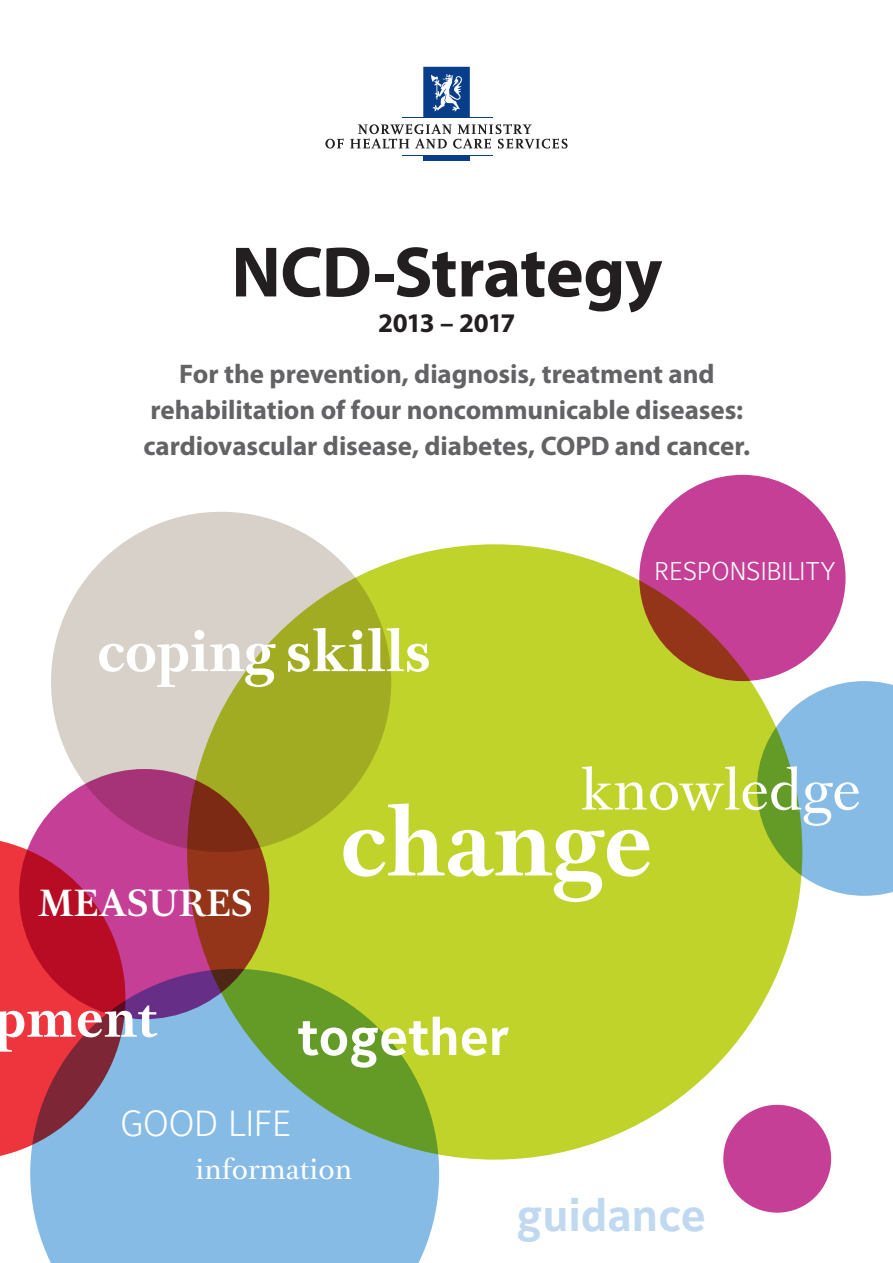
<style>
.page{position:relative;width:893px;height:1263px;background:#fff}
.page>*{position:absolute;margin:0;border:0;box-sizing:border-box;transform-origin:0 0}
.t1{font:700 90px "Romain BP Text";color:#fff}
.t2{font:700 72px "Myriad Pro";letter-spacing:-.01em;color:#231f20}
.t3{font:700 54px "Romain BP Text";color:#fff}
.t4{font:54px "Romain BP Text";color:#fff}
.t5{font:700 53.1px "Maurea";color:#fff}
.t6{font:700 51px "Romain BP Text";color:#fff}
.t7{font:700 46.05px "Maurea";color:#c0d9f1}
.t8{font:300 36px "Maurea";color:#fff}
.t9{font:700 34.05px "Romain BP Text";color:#fff}
.t10{font:700 27px/36px "Myriad Pro";letter-spacing:-.005em;color:#636366;text-align:center}
.t11{font:27px "Romain BP Text";color:#fff}
.t12{font:700 27px "Myriad Pro";letter-spacing:-.045em;color:#231f20}
.t13{font:300 25.5px "Maurea";color:#fff}
</style>
<div class="page">
<div style="left:19px;top:769px;width:250px;height:250px;background:#c53f97;border-radius:50%"></div>
<div style="left:639px;top:475px;width:206px;height:206px;background:#c53f97;border-radius:50%"></div>
<div style="left:51px;top:512px;width:340px;height:340px;background:#d7d1ca;border-radius:50%"></div>
<svg style="left:0;top:837px;width:123px;height:319px"></svg>
<svg style="left:187px;top:544px;width:615px;height:615px;background:#b9c428"></svg>
<svg style="left:30px;top:969px;width:409px;height:294px;background:#8aa3a2"></svg>
<svg style="left:757px;top:681px;width:136px;height:215px;background:#8fbdba"></svg>
<div style="left:723px;top:1105px;width:108px;height:108px;background:#c53f97;border-radius:50%"></div>
<hr style="left:402px;top:155px;width:90px;height:1px;background:#083e89">
<div style="left:423px;top:155px;width:47px;height:6px;background:#083e89"></div>
<hr style="left:402px;top:117px;width:90px;height:1px;background:#083e89">
<div style="left:423px;top:67px;width:47px;height:51px;background:#083e89"></div>
<svg style="left:431px;top:74px;width:31px;height:38px"></svg>
<svg style="left:325px;top:138px;width:19px;height:11px"></svg>
<svg style="left:350px;top:124px;width:217px;height:25px"></svg>
<h2 class="t2" style="left:231px;top:232px;width:433px">NCD-Strategy</h2>
<p class="t12" style="left:378px;top:308px;width:139px">2013 – 2017</p>
<p class="t10" style="left:143px;top:357px;width:608px">For the prevention, diagnosis, treatment and rehabilitation of four noncommunicable diseases: cardiovascular disease, diabetes, COPD and cancer.</p>
<h3 class="t3" style="left:97px;top:604px;width:335px">coping skills</h3>
<p class="t13" style="left:654px;top:557px;width:183px">RESPONSIBILITY</p>
<p class="t9" style="left:38px;top:874px;width:217px">MEASURES</p>
<h3 class="t6" style="left:-5px;top:973px;width:164px">pment</h3>
<h3 class="t4" style="left:581px;top:742px;width:281px">knowledge</h3>
<h1 class="t1" style="left:340px;top:763px;width:314px">change</h1>
<h3 class="t5" style="left:298px;top:1007px;width:214px">together</h3>
<h3 class="t8" style="left:121px;top:1104px;width:172px">GOOD LIFE</h3>
<p class="t11" style="left:196px;top:1145px;width:158px">information</p>
<h3 class="t7" style="left:516px;top:1190px;width:191px">guidance</h3>
</div>
